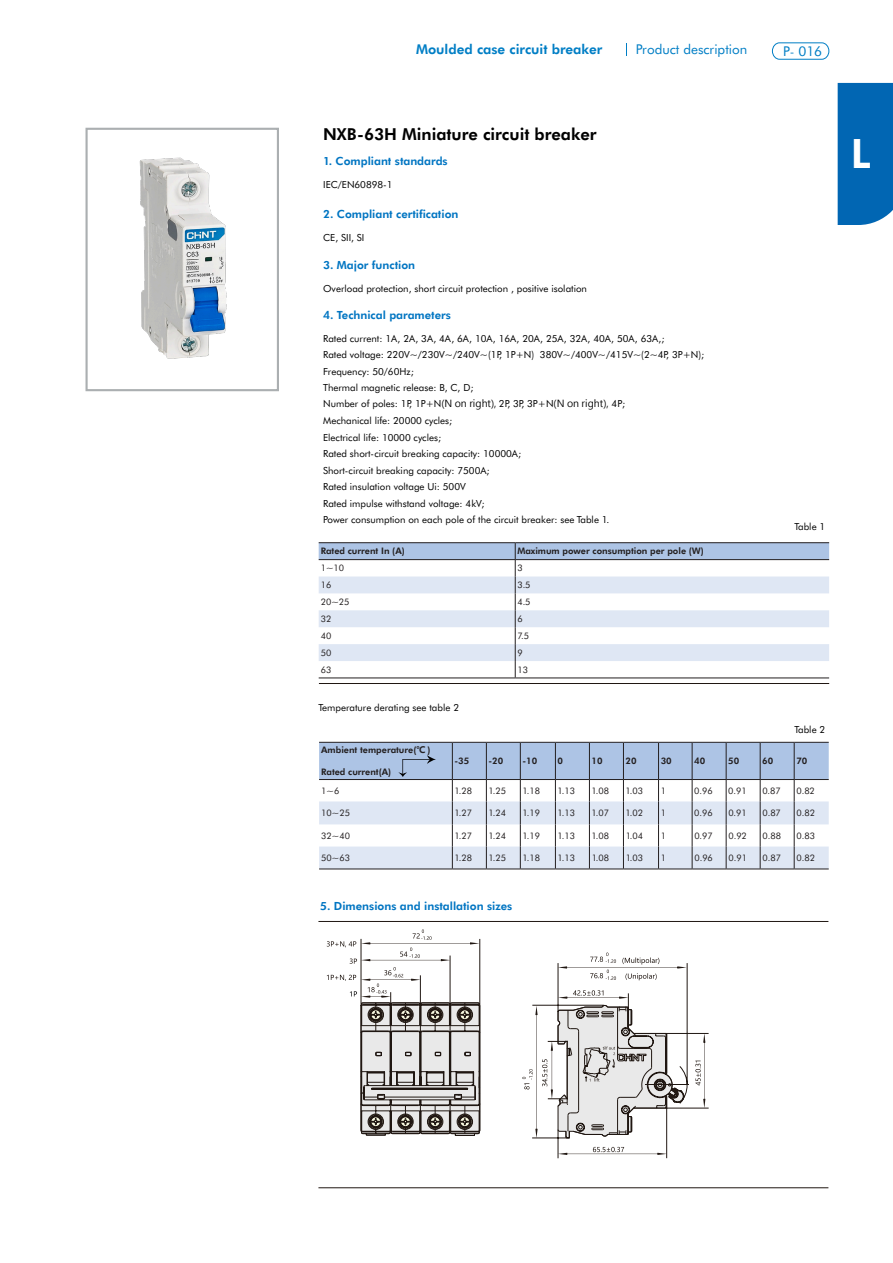
<style>
.page{position:relative;width:893px;height:1263px;background:#fff}
.page>*{position:absolute;margin:0;border:0;box-sizing:border-box;transform-origin:0 0}
.t1{font:700 40.5px "Futura BT";color:#fff}
.Paragraph_Style2{font:700 16.5px "Futura BT";color:#000}
.t2{font:700 13.5px "Futura BT";color:#007ec5}
.t3{font:13.5px "Futura BT";color:#007ec5}
.Paragraph_Style2-2{font:700 11.25px "Futura BT";color:#0075c2}
.Paragraph_Style2-3{font:9.75px/16.5px "Futura BT";color:#000}
.t4{font:9px "Futura BT";color:#231f20}
.t5{font:700 9px "Futura BT";color:#231f20}
.s1{font-family:"Microsoft Jheng Hei UI Regular"}
.s2{font-weight:300}
.s3{font-family:"Microsoft Ya Hei"}
</style>
<div class="page">
<div style="left:772px;top:43px;width:57px;height:17px;border:1px solid #007ec5;border-radius:8px"></div>
<div style="left:838px;top:83px;width:55px;height:142px;background:#0166b3"></div>
<svg style="left:626px;top:43px;width:1px;height:13px"></svg>
<div style="left:86px;top:128px;width:193px;height:263px;border:2px solid #abafb1"></div>
<hr style="left:319px;top:683px;width:510px;height:1px;background:#201712">
<svg style="left:327px;top:929px;width:382px;height:230px"></svg>
<hr style="left:318px;top:1187px;width:510px;height:1px;background:#201712">
<hr style="left:318px;top:921px;width:510px;height:1px;background:#201712">
<img style="left:139px;top:157px;width:88px;height:202px">
<svg style="left:319px;top:742px;width:510px;height:127px"></svg>
<hr style="left:319px;top:542px;width:196px;height:1px;background:#231f20">
<hr style="left:515px;top:542px;width:314px;height:1px;background:#231f20">
<hr style="left:319px;top:677px;width:196px;height:1px;background:#231f20">
<hr style="left:515px;top:677px;width:314px;height:1px;background:#231f20">
<svg style="left:319px;top:543px;width:510px;height:134px"></svg>
<h3 class="t2" style="left:416px;top:40px;width:188px">Moulded case circuit breaker</h3>
<h3 class="t3" style="left:636px;top:40px;width:113px">Product description</h3>
<p class="Paragraph_Style2" style="left:323px;top:122px;width:275px">NXB-63H Miniature circuit breaker</p>
<p class="Paragraph_Style2-2" style="left:323px;top:153px;width:126px">1. Compliant standards</p>
<p class="Paragraph_Style2-3" style="left:323px;top:176px;width:71px">IEC/EN60898-1</p>
<p class="Paragraph_Style2-2" style="left:323px;top:206px;width:137px">2. Compliant certification</p>
<p class="Paragraph_Style2-3" style="left:323px;top:229px;width:43px">CE, SII, SI</p>
<p class="Paragraph_Style2-2" style="left:323px;top:257px;width:94px">3. Major function</p>
<p class="Paragraph_Style2-3" style="left:323px;top:280px;width:265px">Overload protection, short circuit protection , positive isolation</p>
<p class="Paragraph_Style2-2" style="left:323px;top:307px;width:129px">4. Technical parameters</p>
<p class="Paragraph_Style2-3" style="left:323px;top:330px;width:383px">Rated current: 1A, 2A, 3A, 4A, 6A, 10A, 16A, 20A, 25A, 32A, 40A, 50A, 63A,;<br>Rated voltage: 220V~/230V~/240V~(1P, 1P+N) 380V~/400V~/415V~(2~4P, 3P+N); Frequency: 50/60Hz;<br>Thermal magnetic release: B, C, D;<br>Number of poles: 1P, 1P+N<span class="s1">(N on right),</span> 2P, 3P, 3P+N<span class="s1">(N on right),</span> 4P;</p>
<p class="Paragraph_Style2-3" style="left:323px;top:412px;width:288px">Mechanical life: 20000 cycles;<br>Electrical life: 10000 cycles;<br>Rated short-circuit breaking capacity: 10000A;<br>Short-circuit breaking capacity: 7500A;<br>Rated insulation voltage Ui: 500V<br>Rated impulse withstand voltage: 4kV;<br>Power consumption on each pole of the circuit breaker: see Table 1.</p>
<p class="t5" style="left:321px;top:545px;width:85px">Rated current In (A)</p>
<p class="t5" style="left:517px;top:545px;width:188px">Maximum power consumption per pole (W)</p>
<p class="t4" style="left:321px;top:562px;width:25px">1~10</p>
<p class="t4" style="left:517px;top:562px;width:7px">3</p>
<p class="t4" style="left:321px;top:579px;width:12px">16</p>
<p class="t4" style="left:517px;top:579px;width:15px">3.5</p>
<p class="t4" style="left:321px;top:596px;width:30px">20~25</p>
<p class="t4" style="left:517px;top:596px;width:15px">4.5</p>
<p class="t4" style="left:321px;top:613px;width:12px">32</p>
<p class="t4" style="left:517px;top:613px;width:7px">6</p>
<p class="t4" style="left:321px;top:629px;width:12px">40</p>
<p class="t4" style="left:517px;top:629px;width:13px">7.5</p>
<p class="t4" style="left:321px;top:646px;width:12px">50</p>
<p class="t4" style="left:517px;top:646px;width:7px">9</p>
<p class="t4" style="left:321px;top:663px;width:12px">63</p>
<p class="t4" style="left:517px;top:663px;width:12px">13</p>
<p class="Paragraph_Style2-3" style="left:318px;top:699px;width:142px">Temperature derating see table 2</p>
<h3 class="t3" style="left:783px;top:42px;width:41px">P<span class="s2">-</span> 016</h3>
<p class="Paragraph_Style2-3" style="left:794px;top:518px;width:32px">Table 1</p>
<p class="Paragraph_Style2-3" style="left:794px;top:721px;width:32px">Table 2</p>
<p class="t5" style="left:321px;top:744px;width:111px">Ambient temperature(<span class="s3">℃</span> )</p>
<p class="t5" style="left:321px;top:765px;width:72px">Rated current(A)</p>
<p class="t5" style="left:454px;top:754px;width:16px">-35</p>
<p class="t5" style="left:488px;top:754px;width:16px">-20</p>
<p class="t5" style="left:522px;top:754px;width:16px">-10</p>
<p class="t5" style="left:557px;top:754px;width:7px">0</p>
<p class="t5" style="left:592px;top:754px;width:13px">10</p>
<p class="t5" style="left:626px;top:754px;width:13px">20</p>
<p class="t5" style="left:661px;top:754px;width:13px">30</p>
<p class="t5" style="left:694px;top:754px;width:13px">40</p>
<p class="t5" style="left:728px;top:754px;width:13px">50</p>
<p class="t5" style="left:762px;top:754px;width:13px">60</p>
<p class="t5" style="left:796px;top:754px;width:13px">70</p>
<p class="t4" style="left:321px;top:784px;width:20px">1~6</p>
<p class="t4" style="left:454px;top:784px;width:19px">1.28</p>
<p class="t4" style="left:488px;top:784px;width:19px">1.25</p>
<p class="t4" style="left:522px;top:784px;width:19px">1.18</p>
<p class="t4" style="left:558px;top:784px;width:19px">1.13</p>
<p class="t4" style="left:592px;top:784px;width:19px">1.08</p>
<p class="t4" style="left:626px;top:784px;width:19px">1.03</p>
<p class="t4" style="left:661px;top:784px;width:7px">1</p>
<p class="t4" style="left:694px;top:784px;width:20px">0.96</p>
<p class="t4" style="left:728px;top:784px;width:20px">0.91</p>
<p class="t4" style="left:762px;top:784px;width:20px">0.87</p>
<p class="t4" style="left:796px;top:784px;width:20px">0.82</p>
<p class="t4" style="left:321px;top:807px;width:30px">10~25</p>
<p class="t4" style="left:455px;top:807px;width:19px">1.27</p>
<p class="t4" style="left:489px;top:807px;width:19px">1.24</p>
<p class="t4" style="left:522px;top:807px;width:19px">1.19</p>
<p class="t4" style="left:558px;top:807px;width:19px">1.13</p>
<p class="t4" style="left:592px;top:807px;width:19px">1.07</p>
<p class="t4" style="left:626px;top:807px;width:19px">1.02</p>
<p class="t4" style="left:661px;top:807px;width:7px">1</p>
<p class="t4" style="left:694px;top:807px;width:20px">0.96</p>
<p class="t4" style="left:728px;top:807px;width:20px">0.91</p>
<p class="t4" style="left:762px;top:807px;width:20px">0.87</p>
<p class="t4" style="left:796px;top:807px;width:20px">0.82</p>
<p class="t4" style="left:321px;top:829px;width:30px">32~40</p>
<p class="t4" style="left:455px;top:829px;width:19px">1.27</p>
<p class="t4" style="left:489px;top:829px;width:19px">1.24</p>
<p class="t4" style="left:522px;top:829px;width:19px">1.19</p>
<p class="t4" style="left:558px;top:829px;width:19px">1.13</p>
<p class="t4" style="left:592px;top:829px;width:19px">1.08</p>
<p class="t4" style="left:626px;top:829px;width:19px">1.04</p>
<p class="t4" style="left:661px;top:829px;width:7px">1</p>
<p class="t4" style="left:694px;top:829px;width:20px">0.97</p>
<p class="t4" style="left:728px;top:829px;width:20px">0.92</p>
<p class="t4" style="left:762px;top:829px;width:20px">0.88</p>
<p class="t4" style="left:796px;top:829px;width:20px">0.83</p>
<p class="t4" style="left:321px;top:851px;width:30px">50~63</p>
<p class="t4" style="left:455px;top:851px;width:19px">1.28</p>
<p class="t4" style="left:489px;top:851px;width:19px">1.25</p>
<p class="t4" style="left:523px;top:851px;width:19px">1.18</p>
<p class="t4" style="left:558px;top:851px;width:19px">1.13</p>
<p class="t4" style="left:592px;top:851px;width:19px">1.08</p>
<p class="t4" style="left:626px;top:851px;width:19px">1.03</p>
<p class="t4" style="left:661px;top:851px;width:7px">1</p>
<p class="t4" style="left:694px;top:851px;width:20px">0.96</p>
<p class="t4" style="left:728px;top:851px;width:20px">0.91</p>
<p class="t4" style="left:762px;top:851px;width:20px">0.87</p>
<p class="t4" style="left:796px;top:851px;width:20px">0.82</p>
<p class="Paragraph_Style2-2" style="left:320px;top:898px;width:194px">5. Dimensions and installation sizes</p>
<h1 class="t1" style="left:851px;top:125px;width:21px">L</h1>
</div>
